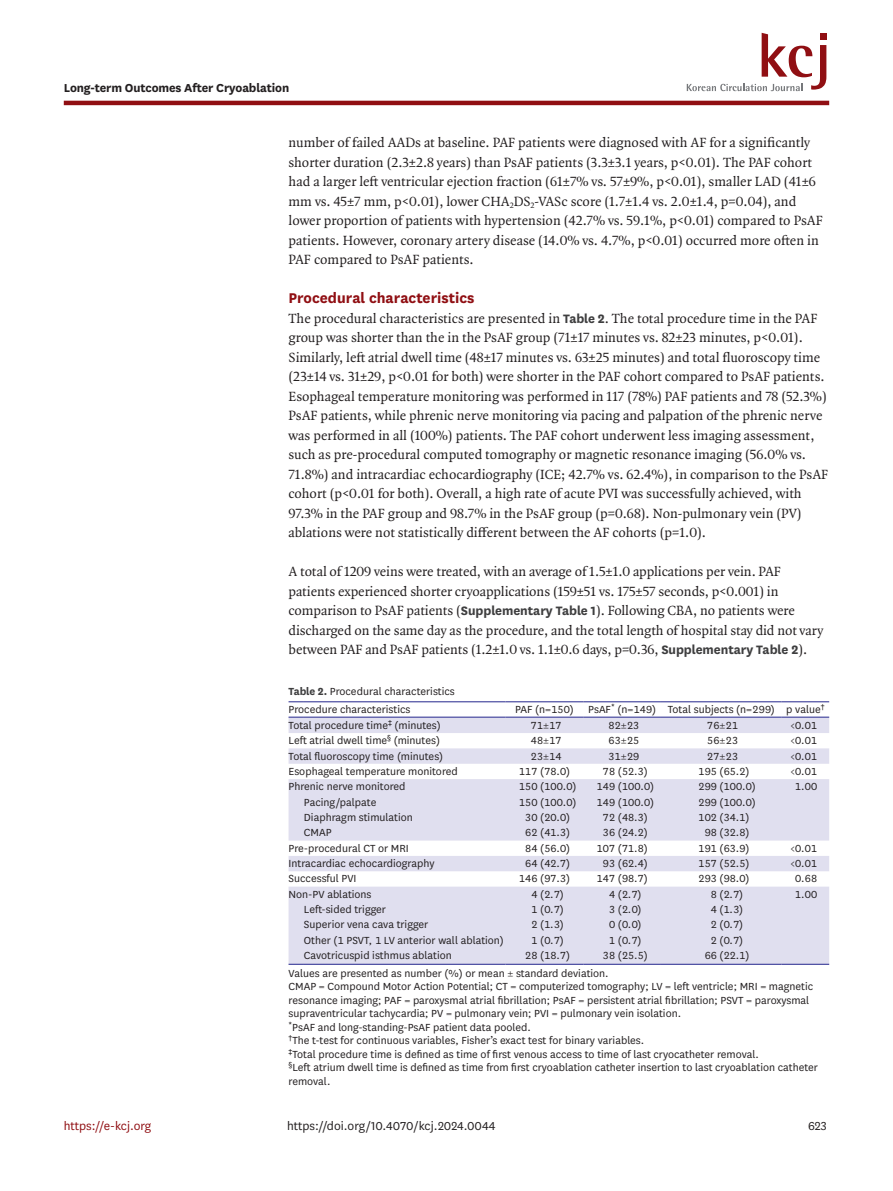
<style>
.page{position:relative;width:893px;height:1191px;background:#fff}
.page>*{position:absolute;margin:0;border:0;box-sizing:border-box;transform-origin:0 0}
.body_title2{font:700 16.5px "National";color:#900f13}
.body_p_first{font:14.25px/19.5px "Quadraat OT";color:#231f20}
.body_p{font:14.25px/19.5px "Quadraat OT";letter-spacing:-.005em;color:#231f20}
.t1{font:13.5px "National";color:#231f20}
.t2{font:700 13.5px "National";letter-spacing:-.01em;color:#231f20}
.t3{font:13.5px "National";color:#900f13}
.t4{font:12px/13.5px "National";color:#231f20}
.s1{font-family:"National";font-weight:700;color:#3e3e3f}
.s2{font-weight:700;color:#3e3e3f}
</style>
<div class="page">
<hr style="left:64px;top:101px;width:765px;height:4px;background:#900f13">
<div style="left:820px;top:34px;width:7px;height:6px;background:#900f13"></div>
<svg style="left:687px;top:33px;width:139px;height:58px"></svg>
<svg style="left:289px;top:717px;width:540px;height:246px;fill:#e0dfef"></svg>
<svg style="left:289px;top:701px;width:15px;height:1px"></svg>
<hr style="left:304px;top:701px;width:202px;height:1px;background:#2e3092">
<hr style="left:506px;top:701px;width:77px;height:1px;background:#2e3092">
<hr style="left:583px;top:701px;width:78px;height:1px;background:#2e3092">
<hr style="left:661px;top:701px;width:121px;height:1px;background:#2e3092">
<hr style="left:782px;top:701px;width:47px;height:1px;background:#2e3092">
<svg style="left:289px;top:716px;width:15px;height:1px"></svg>
<hr style="left:304px;top:716px;width:202px;height:1px;background:#2e3092">
<hr style="left:506px;top:716px;width:77px;height:1px;background:#2e3092">
<hr style="left:583px;top:716px;width:78px;height:1px;background:#2e3092">
<hr style="left:661px;top:716px;width:121px;height:1px;background:#2e3092">
<hr style="left:782px;top:716px;width:47px;height:1px;background:#2e3092">
<svg style="left:289px;top:963px;width:15px;height:1px"></svg>
<hr style="left:304px;top:963px;width:202px;height:1px;background:#2e3092">
<hr style="left:506px;top:963px;width:77px;height:1px;background:#2e3092">
<hr style="left:583px;top:963px;width:78px;height:1px;background:#2e3092">
<hr style="left:661px;top:963px;width:121px;height:1px;background:#2e3092">
<hr style="left:782px;top:963px;width:47px;height:1px;background:#2e3092">
<p class="t2" style="left:64px;top:78px;width:227px">Long-term Outcomes After Cryoablation</p>
<p class="body_p_first" style="left:289px;top:133px;width:536px">number of failed AADs at baseline. PAF patients were diagnosed with AF for a significantly shorter duration (2.3±2.8 years) than PsAF patients (3.3±3.1 years, p&lt;0.01). The PAF cohort had a larger left ventricular ejection fraction (61±7% vs. 57±9%, p&lt;0.01), smaller LAD (41±6 mm vs. 45±7 mm, p&lt;0.01), lower CHA<sub>2</sub>DS<sub>2</sub>-VASc score (1.7±1.4 vs. 2.0±1.4, p=0.04), and lower proportion of patients with hypertension (42.7% vs. 59.1%, p&lt;0.01) compared to PsAF patients. However, coronary artery disease (14.0% vs. 4.7%, p&lt;0.01) occurred more often in PAF compared to PsAF patients.</p>
<p class="body_title2" style="left:289px;top:286px;width:188px">Procedural characteristics</p>
<p class="body_p_first" style="left:289px;top:308px;width:541px">The procedural characteristics are presented in <span class="s1">Table 2</span>. The total procedure time in the PAF group was shorter than the in the PsAF group (71±17 minutes vs. 82±23 minutes, p&lt;0.01).<br>Similarly, left atrial dwell time (48±17 minutes vs. 63±25 minutes) and total fluoroscopy time (23±14 vs. 31±29, p&lt;0.01 for both) were shorter in the PAF cohort compared to PsAF patients.<br>Esophageal temperature monitoring was performed in 117 (78%) PAF patients and 78 (52.3%)<br>PsAF patients, while phrenic nerve monitoring via pacing and palpation of the phrenic nerve was performed in all (100%) patients. The PAF cohort underwent less imaging assessment, such as pre-procedural computed tomography or magnetic resonance imaging (56.0% vs.<br>71.8%) and intracardiac echocardiography (ICE; 42.7% vs. 62.4%), in comparison to the PsAF cohort (p&lt;0.01 for both). Overall, a high rate of acute PVI was successfully achieved, with 97.3% in the PAF group and 98.7% in the PsAF group (p=0.68). Non-pulmonary vein (PV) ablations were not statistically different between the AF cohorts (p=1.0).</p>
<p class="body_p" style="left:289px;top:562px;width:536px">A total of 1209 veins were treated, with an average of 1.5±1.0 applications per vein. PAF patients experienced shorter cryoapplications (159±51 vs. 175±57 seconds, p&lt;0.001) in comparison to PsAF patients (<span class="s1">Supplementary Table 1</span>). Following CBA, no patients were discharged on the same day as the procedure, and the total length of hospital stay did not vary between PAF and PsAF patients (1.2±1.0 vs. 1.1±0.6 days, p=0.36, <span class="s1">Supplementary Table 2</span>).</p>
<p class="t4" style="left:289px;top:682px;width:168px;line-height:17.7px"><span class="s2">Table 2.</span> Procedural characteristics<br>Procedure characteristics</p>
<p class="t4" style="left:515px;top:702px;width:311px">PAF (n=150) PsAF<sup>*</sup> (n=149) Total subjects (n=299) p value<sup>†</sup></p>
<p class="t4" style="left:289px;top:718px;width:154px">Total procedure time<sup>‡</sup> (minutes)</p>
<p class="t4" style="left:531px;top:718px;width:33px">71±17</p>
<p class="t4" style="left:608px;top:718px;width:33px">82±23</p>
<p class="t4" style="left:707px;top:718px;width:33px">76±21</p>
<p class="t4" style="left:790px;top:718px;width:29px">&lt;0.01</p>
<p class="t4" style="left:289px;top:733px;width:153px">Left atrial dwell time<sup>§</sup> (minutes)</p>
<p class="t4" style="left:531px;top:733px;width:33px">48±17</p>
<p class="t4" style="left:608px;top:733px;width:33px">63±25</p>
<p class="t4" style="left:707px;top:733px;width:33px">56±23</p>
<p class="t4" style="left:790px;top:733px;width:29px">&lt;0.01</p>
<p class="t4" style="left:289px;top:748px;width:156px">Total fluoroscopy time (minutes)</p>
<p class="t4" style="left:531px;top:748px;width:33px">23±14</p>
<p class="t4" style="left:608px;top:748px;width:33px">31±29</p>
<p class="t4" style="left:707px;top:748px;width:33px">27±23</p>
<p class="t4" style="left:790px;top:748px;width:29px">&lt;0.01</p>
<p class="t4" style="left:289px;top:764px;width:171px">Esophageal temperature monitored</p>
<p class="t4" style="left:519px;top:764px;width:53px">117 (78.0)</p>
<p class="t4" style="left:603px;top:764px;width:47px">78 (52.3)</p>
<p class="t4" style="left:698px;top:764px;width:53px">195 (65.2)</p>
<p class="t4" style="left:790px;top:764px;width:29px">&lt;0.01</p>
<p class="t4" style="left:289px;top:779px;width:119px">Phrenic nerve monitored</p>
<p class="t4" style="left:519px;top:779px;width:59px">150 (100.0)</p>
<p class="t4" style="left:596px;top:779px;width:59px">149 (100.0)</p>
<p class="t4" style="left:698px;top:779px;width:59px">299 (100.0)</p>
<p class="t4" style="left:795px;top:779px;width:24px">1.00</p>
<p class="t4" style="left:304px;top:794px;width:74px">Pacing/palpate</p>
<p class="t4" style="left:519px;top:794px;width:59px">150 (100.0)</p>
<p class="t4" style="left:596px;top:794px;width:59px">149 (100.0)</p>
<p class="t4" style="left:698px;top:794px;width:59px">299 (100.0)</p>
<p class="t4" style="left:304px;top:810px;width:110px">Diaphragm stimulation</p>
<p class="t4" style="left:525px;top:810px;width:47px">30 (20.0)</p>
<p class="t4" style="left:603px;top:810px;width:47px">72 (48.3)</p>
<p class="t4" style="left:698px;top:810px;width:53px">102 (34.1)</p>
<p class="t4" style="left:304px;top:825px;width:29px">CMAP</p>
<p class="t4" style="left:525px;top:825px;width:47px">62 (41.3)</p>
<p class="t4" style="left:603px;top:825px;width:47px">36 (24.2)</p>
<p class="t4" style="left:704px;top:825px;width:47px">98 (32.8)</p>
<p class="t4" style="left:289px;top:840px;width:122px">Pre-procedural CT or MRI</p>
<p class="t4" style="left:525px;top:840px;width:47px">84 (56.0)</p>
<p class="t4" style="left:596px;top:840px;width:53px">107 (71.8)</p>
<p class="t4" style="left:698px;top:840px;width:53px">191 (63.9)</p>
<p class="t4" style="left:790px;top:840px;width:29px">&lt;0.01</p>
<p class="t4" style="left:289px;top:856px;width:148px">Intracardiac echocardiography</p>
<p class="t4" style="left:525px;top:856px;width:47px">64 (42.7)</p>
<p class="t4" style="left:603px;top:856px;width:47px">93 (62.4)</p>
<p class="t4" style="left:698px;top:856px;width:53px">157 (52.5)</p>
<p class="t4" style="left:790px;top:856px;width:29px">&lt;0.01</p>
<p class="t4" style="left:289px;top:871px;width:70px">Successful PVI</p>
<p class="t4" style="left:519px;top:871px;width:53px">146 (97.3)</p>
<p class="t4" style="left:596px;top:871px;width:53px">147 (98.7)</p>
<p class="t4" style="left:698px;top:871px;width:53px">293 (98.0)</p>
<p class="t4" style="left:795px;top:871px;width:24px">0.68</p>
<p class="t4" style="left:289px;top:886px;width:84px">Non-PV ablations</p>
<p class="t4" style="left:531px;top:886px;width:34px">4 (2.7)</p>
<p class="t4" style="left:609px;top:886px;width:34px">4 (2.7)</p>
<p class="t4" style="left:711px;top:886px;width:34px">8 (2.7)</p>
<p class="t4" style="left:795px;top:886px;width:24px">1.00</p>
<p class="t4" style="left:304px;top:902px;width:84px">Left-sided trigger</p>
<p class="t4" style="left:531px;top:902px;width:34px">1 (0.7)</p>
<p class="t4" style="left:609px;top:902px;width:34px">3 (2.0)</p>
<p class="t4" style="left:711px;top:902px;width:34px">4 (1.3)</p>
<p class="t4" style="left:304px;top:917px;width:126px">Superior vena cava trigger</p>
<p class="t4" style="left:531px;top:917px;width:34px">2 (1.3)</p>
<p class="t4" style="left:609px;top:917px;width:34px">0 (0.0)</p>
<p class="t4" style="left:711px;top:917px;width:34px">2 (0.7)</p>
<p class="t4" style="left:304px;top:933px;width:201px">Other (1 PSVT, 1 LV anterior wall ablation)</p>
<p class="t4" style="left:531px;top:933px;width:34px">1 (0.7)</p>
<p class="t4" style="left:609px;top:933px;width:34px">1 (0.7)</p>
<p class="t4" style="left:711px;top:933px;width:34px">2 (0.7)</p>
<p class="t4" style="left:304px;top:948px;width:149px">Cavotricuspid isthmus ablation</p>
<p class="t4" style="left:525px;top:948px;width:47px">28 (18.7)</p>
<p class="t4" style="left:603px;top:948px;width:47px">38 (25.5)</p>
<p class="t4" style="left:704px;top:948px;width:47px">66 (22.1)</p>
<p class="t4" style="left:289px;top:965px;width:531px">Values are presented as number (%) or mean ± standard deviation.<br>CMAP = Compound Motor Action Potential; CT = computerized tomography; LV = left ventricle; MRI = magnetic resonance imaging; PAF = paroxysmal atrial fibrillation; PsAF = persistent atrial fibrillation; PSVT = paroxysmal supraventricular tachycardia; PV = pulmonary vein; PVI = pulmonary vein isolation.<br><sup>*</sup>PsAF and long-standing-PsAF patient data pooled.<br><sup>†</sup>The t-test for continuous variables, Fisher’s exact test for binary variables.<br><sup>‡</sup>Total procedure time is defined as time of first venous access to time of last cryocatheter removal.<br><sup>§</sup>Left atrium dwell time is defined as time from first cryoablation catheter insertion to last cryoablation catheter removal.</p>
<p class="t3" style="left:64px;top:1116px;width:89px">https://e-kcj.org</p>
<p class="t1" style="left:287px;top:1116px;width:210px">https://doi.org/10.4070/kcj.2024.0044</p>
<p class="t1" style="left:808px;top:1116px;width:20px">623</p>
</div>
